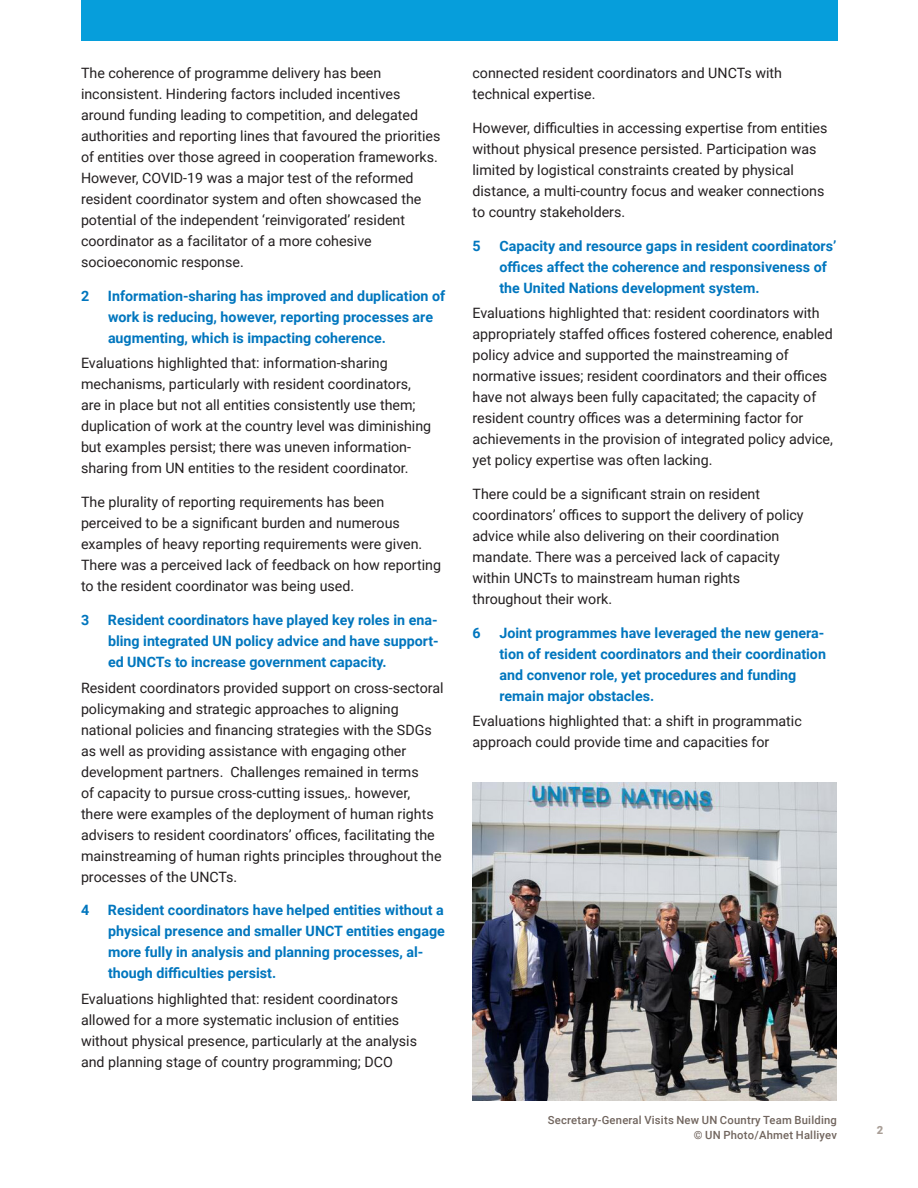
<style>
.page{position:relative;width:918px;height:1188px;background:#fff}
.page>*{position:absolute;margin:0;border:0;box-sizing:border-box;transform-origin:0 0}
.t1{font:14.25px/21px "Roboto";color:#231f20}
.t2{font:700 14.25px/21px "Roboto";color:#0076be}
.t3{font:500 11.25px/15px "Roboto";letter-spacing:.02em;color:#71655e;text-align:right}
.t4{font:900 11.25px "Roboto";color:#a99e96}
</style>
<div class="page">
<div style="left:81px;top:0;width:756px;height:40px;background:#069edb"></div>
<img style="left:472px;top:783px;width:365px;height:318px">
<p class="t1" style="left:81px;top:63px;width:361px">The coherence of programme delivery has been inconsistent. Hindering factors included incentives around funding leading to competition, and delegated authorities and reporting lines that favoured the priorities of entities over those agreed in cooperation frameworks.<br>However, COVID-19 was a major test of the reformed resident coordinator system and often showcased the potential of the independent ‘reinvigorated’ resident coordinator as a facilitator of a more cohesive socioeconomic response.</p>
<p class="t2" style="left:81px;top:286px;width:10px">2</p>
<p class="t2" style="left:108px;top:286px;width:339px">Information-sharing has improved and duplication of work is reducing, however, reporting processes are augmenting, which is impacting coherence.</p>
<p class="t1" style="left:81px;top:354px;width:352px">Evaluations highlighted that: information-sharing mechanisms, particularly with resident coordinators, are in place but not all entities consistently use them; duplication of work at the country level was diminishing but examples persist; there was uneven information&shy;sharing from UN entities to the resident coordinator.</p>
<p class="t1" style="left:81px;top:493px;width:362px">The plurality of reporting requirements has been perceived to be a significant burden and numerous examples of heavy reporting requirements were given.<br>There was a perceived lack of feedback on how reporting to the resident coordinator was being used.</p>
<p class="t2" style="left:81px;top:611px;width:10px">3</p>
<p class="t2" style="left:108px;top:611px;width:332px;text-align:justify">Resident coordinators have played key roles in ena&shy;bling integrated UN policy advice and have support&shy;ed UNCTs to increase government capacity.</p>
<p class="t1" style="left:81px;top:678px;width:364px">Resident coordinators provided support on cross-sectoral policymaking and strategic approaches to aligning national policies and financing strategies with the SDGs as well as providing assistance with engaging other development partners. Challenges remained in terms<br>of capacity to pursue cross-cutting issues,. however, there were examples of the deployment of human rights advisers to resident coordinators’ offices, facilitating the mainstreaming of human rights principles throughout the processes of the UNCTs.</p>
<p class="t2" style="left:81px;top:901px;width:10px">4</p>
<p class="t2" style="left:108px;top:901px;width:338px">Resident coordinators have helped entities without a physical presence and smaller UNCT entities engage more fully in analysis and planning processes, al&shy;though difficulties persist.</p>
<p class="t1" style="left:81px;top:990px;width:338px">Evaluations highlighted that: resident coordinators allowed for a more systematic inclusion of entities without physical presence, particularly at the analysis and planning stage of country programming; DCO</p>
<p class="t1" style="left:472px;top:62px;width:311px">connected resident coordinators and UNCTs with technical expertise.</p>
<p class="t1" style="left:472px;top:116px;width:356px">However, difficulties in accessing expertise from entities without physical presence persisted. Participation was limited by logistical constraints created by physical distance, a multi-country focus and weaker connections to country stakeholders.</p>
<p class="t2" style="left:472px;top:236px;width:10px">5</p>
<p class="t2" style="left:499px;top:236px;width:338px">Capacity and resource gaps in resident coordinators’ offices affect the coherence and responsiveness of the United Nations development system.</p>
<p class="t1" style="left:472px;top:302px;width:362px">Evaluations highlighted that: resident coordinators with appropriately staffed offices fostered coherence, enabled policy advice and supported the mainstreaming of normative issues; resident coordinators and their offices have not always been fully capacitated; the capacity of resident country offices was a determining factor for achievements in the provision of integrated policy advice, yet policy expertise was often lacking.</p>
<p class="t1" style="left:472px;top:483px;width:333px">There could be a significant strain on resident coordinators’ offices to support the delivery of policy advice while also delivering on their coordination mandate. There was a perceived lack of capacity within UNCTs to mainstream human rights throughout their work.</p>
<p class="t2" style="left:472px;top:624px;width:10px">6</p>
<p class="t2" style="left:499px;top:624px;width:328px">Joint programmes have leveraged the new genera&shy;tion of resident coordinators and their coordination and convenor role, yet procedures and funding remain major obstacles.</p>
<p class="t1" style="left:472px;top:712px;width:331px">Evaluations highlighted that: a shift in programmatic approach could provide time and capacities for</p>
<p class="t3" style="left:548px;top:1113px;width:291px">Secretary-General Visits New UN Country Team Building © UN Photo/Ahmet Halliyev</p>
<p class="t4" style="left:877px;top:1124px;width:8px">2</p>
</div>
